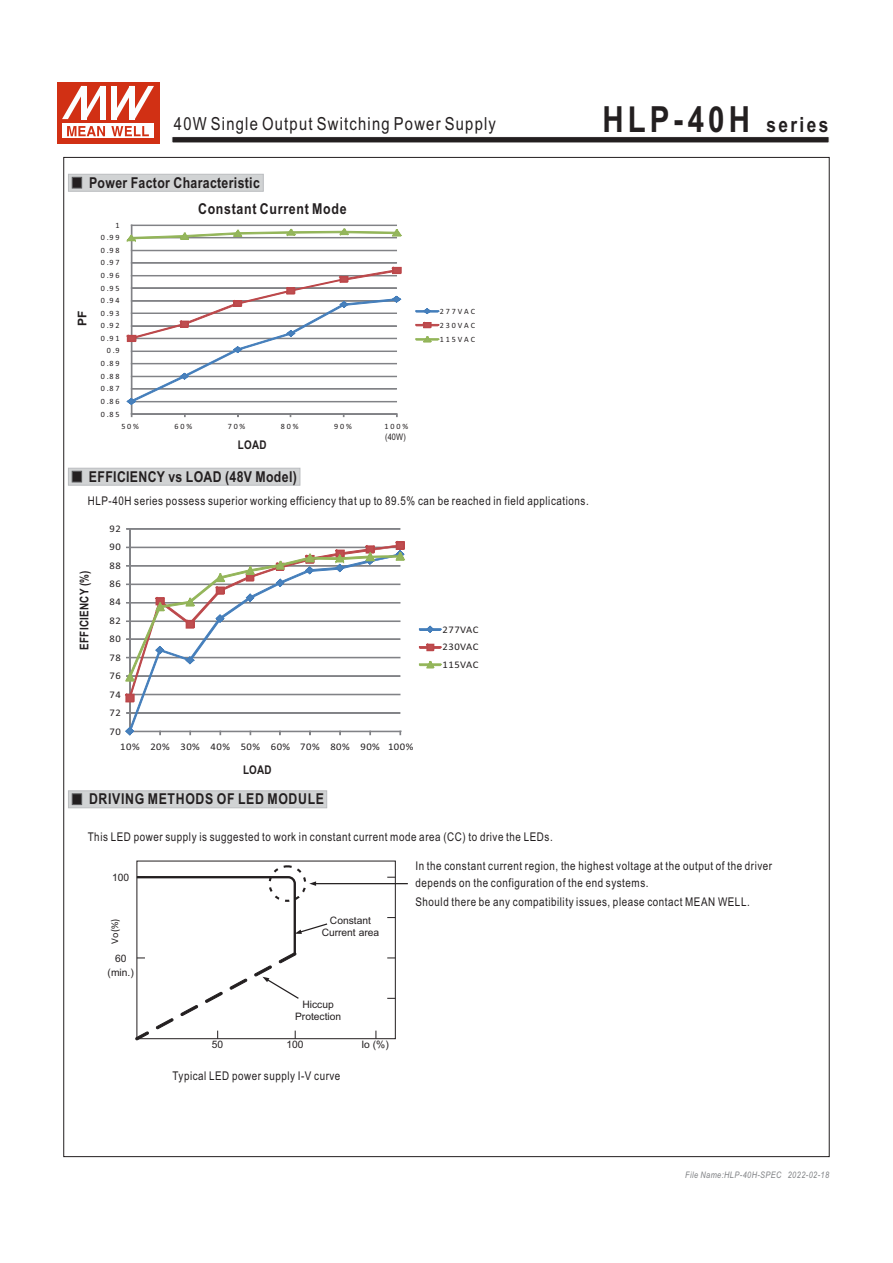
<style>
.page{position:relative;width:893px;height:1263px;background:#fff}
.page>*{position:absolute;margin:0;border:0;box-sizing:border-box;transform-origin:0 0}
.t1{font:700 36px "Arial Narrow";letter-spacing:.115em;color:#231f20}
.t2{font:18px "Arial Narrow";letter-spacing:.07em;color:#231f20}
.t3{font:700 15px "Arial Narrow";letter-spacing:.025em;color:#231f20}
.t4{font:700 15px "Arial Narrow";letter-spacing:.045em;color:#231f20}
.t5{font:12px/17px "Arial Narrow";letter-spacing:.045em;color:#231f20}
.t6{font:700 12px "Arial Narrow";letter-spacing:.025em;color:#231f20}
.t7{font:700 12px "Arial";color:#231f20}
.t8{font:10.2px/17.5px "Calibri";letter-spacing:.045em;color:#231f20;text-align:justify;scale:1.05 1}
.t9{font:10.2px/12.3px "Arial";color:#231f20;text-align:center}
.t10{font:10.2px "Calibri";letter-spacing:.045em;color:#231f20}
.t11{font:italic 9px "Arial Narrow";letter-spacing:.045em;color:#808285}
.t12{font:9px "Arial Narrow";color:#231f20}
.t13{font:8.1px/14px "Calibri";letter-spacing:.235em;color:#231f20;text-align:justify}
.s1{font-size:21px}
</style>
<div class="page">
<div style="left:129px;top:528px;width:271px;height:2px;background:#818286;border:1px solid #818286"></div>
<hr style="left:129px;top:528px;width:2px;height:203px;background:#818286">
<svg style="left:125px;top:540px;width:280px;height:196px"></svg>
<svg style="left:419px;top:625px;width:23px;height:8px"></svg>
<svg style="left:419px;top:643px;width:23px;height:8px"></svg>
<svg style="left:419px;top:661px;width:23px;height:8px"></svg>
<hr style="left:131px;top:262px;width:266px;height:1px;background:#818286">
<hr style="left:131px;top:250px;width:266px;height:1px;background:#818286">
<hr style="left:131px;top:225px;width:266px;height:1px;background:#818286">
<hr style="left:131px;top:225px;width:1px;height:189px;background:#818286">
<hr style="left:131px;top:413px;width:266px;height:2px;background:#818286">
<svg style="left:126px;top:266px;width:276px;height:139px"></svg>
<svg style="left:126px;top:228px;width:276px;height:15px"></svg>
<svg style="left:415px;top:308px;width:25px;height:6px"></svg>
<svg style="left:415px;top:321px;width:25px;height:7px"></svg>
<svg style="left:415px;top:336px;width:25px;height:7px"></svg>
<div style="left:68px;top:791px;width:259px;height:17px;background:#d1d3d4;border:1px solid #bbbdc0"></div>
<div style="left:72px;top:794px;width:10px;height:11px;background:#231f20;border:1px solid #58595b"></div>
<div style="left:68px;top:468px;width:232px;height:17px;background:#d1d3d4;border:1px solid #bbbdc0"></div>
<div style="left:72px;top:471px;width:10px;height:11px;background:#231f20;border:1px solid #58595b"></div>
<div style="left:68px;top:174px;width:195px;height:17px;background:#d1d3d4;border:1px solid #bbbdc0"></div>
<div style="left:72px;top:177px;width:10px;height:11px;background:#231f20;border:1px solid #58595b"></div>
<div style="left:172px;top:136px;width:657px;height:7px;background:#231f20;border:1px solid #fff"></div>
<hr style="left:315px;top:883px;width:93px;height:1px;background:#231f20">
<svg style="left:135px;top:875px;width:194px;height:165px"></svg>
<div style="left:268px;top:865px;width:38px;height:37px;border:2px dashed #231f20;border-radius:50%"></div>
<div style="left:57px;top:82px;width:102px;height:61px;background:#d13014"></div>
<svg style="left:62px;top:124px;width:92px;height:14px"></svg>
<svg style="left:111px;top:126px;width:38px;height:10px"></svg>
<svg style="left:67px;top:126px;width:38px;height:10px"></svg>
<svg style="left:62px;top:86px;width:43px;height:33px"></svg>
<svg style="left:111px;top:86px;width:43px;height:33px"></svg>
<h2 class="t2" style="left:174px;top:117px;width:324px">40W Single Output Switching Power Supply</h2>
<h1 class="t1" style="left:602px;top:99px;width:227px">HLP-40H <span class="s1">series</span></h1>
<p class="t3" style="left:89px;top:174px;width:172px">Power Factor Characteristic</p>
<p class="t7" style="left:75px;top:326px;width:17px;rotate:-90deg">PF</p>
<p class="t13" style="left:115px;top:219px;width:6px">1</p>
<p class="t13" style="left:101px;top:231px;width:20px">0.99</p>
<p class="t13" style="left:101px;top:244px;width:20px">0.98</p>
<p class="t13" style="left:101px;top:257px;width:20px">0.97</p>
<p class="t13" style="left:101px;top:269px;width:20px">0.96</p>
<p class="t13" style="left:101px;top:282px;width:20px">0.95</p>
<p class="t13" style="left:101px;top:294px;width:20px">0.94</p>
<p class="t13" style="left:101px;top:307px;width:20px">0.93</p>
<p class="t13" style="left:101px;top:319px;width:20px">0.92</p>
<p class="t13" style="left:101px;top:332px;width:20px">0.91</p>
<p class="t13" style="left:107px;top:345px;width:14px">0.9</p>
<p class="t13" style="left:101px;top:357px;width:20px">0.89</p>
<p class="t13" style="left:101px;top:370px;width:20px">0.88</p>
<p class="t13" style="left:101px;top:383px;width:20px">0.87</p>
<p class="t13" style="left:101px;top:395px;width:20px">0.86</p>
<p class="t13" style="left:101px;top:408px;width:20px">0.85</p>
<p class="t4" style="left:198px;top:200px;width:150px">Constant Current Mode</p>
<p class="t13" style="left:121px;top:420px;width:19px">50%</p>
<p class="t13" style="left:174px;top:420px;width:19px">60%</p>
<p class="t13" style="left:228px;top:420px;width:19px">70%</p>
<p class="t13" style="left:281px;top:420px;width:19px">80%</p>
<p class="t13" style="left:334px;top:420px;width:19px">90%</p>
<p class="t13" style="left:384px;top:420px;width:25px">100%</p>
<p class="t6" style="left:238px;top:438px;width:30px">LOAD</p>
<p class="t12" style="left:385px;top:434px;width:22px">(40W)</p>
<p class="t3" style="left:89px;top:468px;width:209px">EFFICIENCY vs LOAD (48V Model)</p>
<p class="t13" style="left:440px;top:305px;width:37px">277VAC 230VAC 115VAC</p>
<p class="t5" style="left:88px;top:493px;width:502px">HLP-40H series possess superior working efficiency that up to 89.5% can be reached in field applications.</p>
<p class="t8" style="left:110px;top:520px;width:12px">92</p>
<p class="t8" style="left:110px;top:539px;width:12px">90</p>
<p class="t6" style="left:77px;top:650px;width:81px;rotate:-90deg">EFFICIENCY (%)</p>
<p class="t8" style="left:110px;top:557px;width:12px">88</p>
<p class="t8" style="left:110px;top:576px;width:12px">86</p>
<p class="t8" style="left:110px;top:594px;width:12px">84</p>
<p class="t8" style="left:110px;top:613px;width:12px">82</p>
<p class="t8" style="left:110px;top:631px;width:12px">80</p>
<p class="t8" style="left:110px;top:650px;width:12px">78</p>
<p class="t8" style="left:110px;top:668px;width:12px">76</p>
<p class="t8" style="left:110px;top:687px;width:12px">74</p>
<p class="t8" style="left:110px;top:705px;width:12px">72</p>
<p class="t8" style="left:110px;top:724px;width:12px">70</p>
<p class="t8" style="left:120px;top:739px;width:281px">10% 20% 30% 40% 50% 60% 70% 80% 90% 100%</p>
<p class="t6" style="left:243px;top:763px;width:30px">LOAD</p>
<p class="t4" style="left:89px;top:791px;width:237px">DRIVING METHODS OF LED MODULE</p>
<p class="t8" style="left:443px;top:622px;width:36px">277VAC 230VAC 115VAC</p>
<p class="t5" style="left:88px;top:829px;width:466px">This LED power supply is suggested to work in constant current mode area (CC) to drive the LEDs.</p>
<p class="t9" style="left:112px;top:873px;width:19px">100</p>
<p class="t10" style="left:112px;top:944px;width:26px;rotate:-90deg">Vo(%)</p>
<p class="t9" style="left:115px;top:953px;width:13px">60</p>
<p class="t9" style="left:108px;top:967px;width:28px">(min.)</p>
<p class="t9" style="left:322px;top:915px;width:59px">Constant<br>Current area</p>
<p class="t9" style="left:295px;top:999px;width:48px">Hiccup<br>Protection</p>
<p class="t9" style="left:212px;top:1040px;width:13px">50</p>
<p class="t9" style="left:287px;top:1040px;width:19px">100</p>
<p class="t5" style="left:172px;top:1068px;width:169px">Typical LED power supply I-V curve</p>
<p class="t9" style="left:361px;top:1040px;width:29px">Io (%)</p>
<p class="t5" style="left:415px;top:859px;width:358px">In the constant current region, the highest voltage at the output of the driver depends on the configuration of the end systems.</p>
<p class="t5" style="left:415px;top:895px;width:336px">Should there be any compatibility issues, please contact MEAN WELL.</p>
<p class="t11" style="left:685px;top:1170px;width:145px">File Name:HLP-40H-SPEC 2022-02-18</p>
</div>
